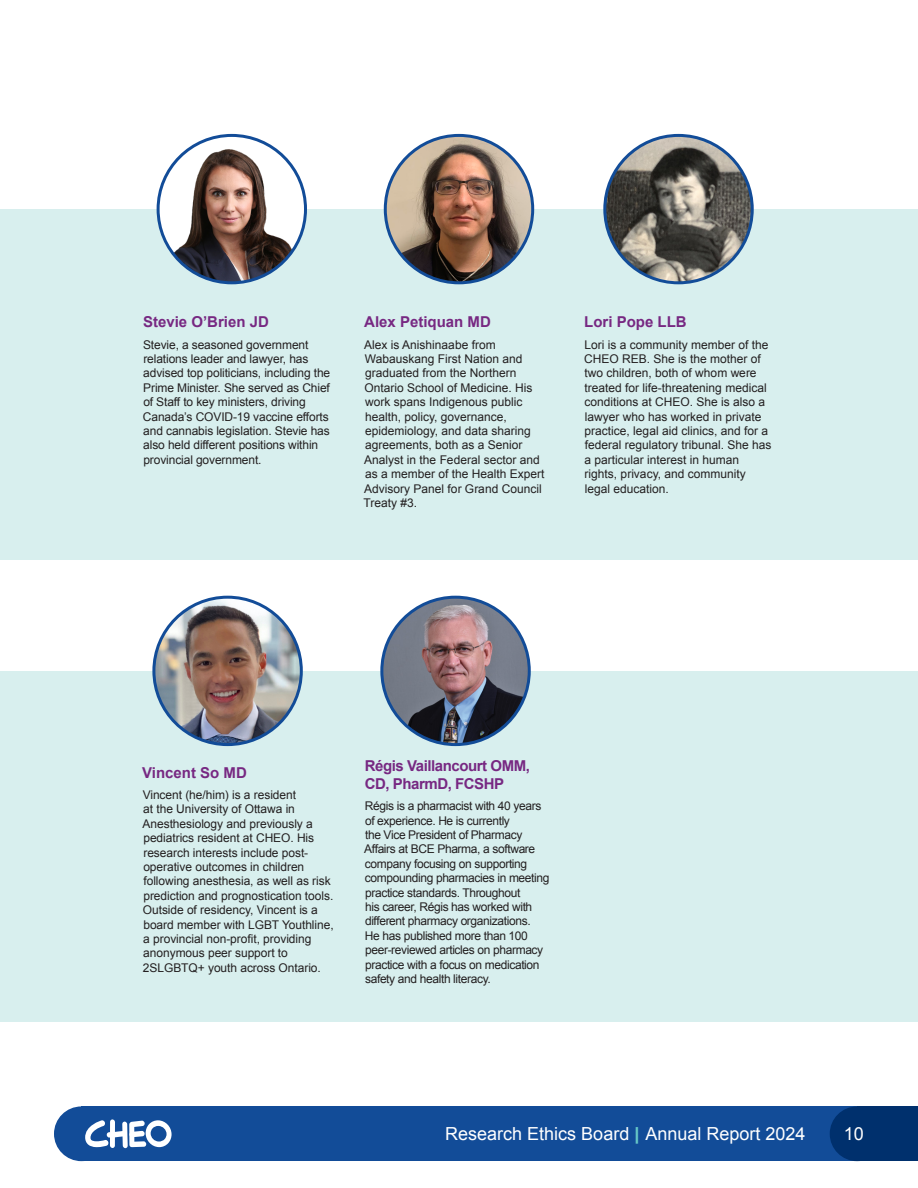
<style>
.page{position:relative;width:918px;height:1188px;background:#fff}
.page>*{position:absolute;margin:0;border:0;box-sizing:border-box;transform-origin:0 0}
.t1{font:18px "Arial";color:#fff}
.REB-Member_Name{font:700 15px "Arial";color:#772882}
.REB-Member_Name-2{font:700 15px/18px "Arial";letter-spacing:-.03em;color:#772882}
.REB-Member_Bio{font:12px/14.4px "Arial";letter-spacing:-.005em;color:#231f20}
.REB-Member_Bio-2{font:12px/14.4px "Arial";letter-spacing:-.03em;color:#231f20}
.REB-Member_Name-3{font:12px/14.4px "Arial";letter-spacing:-.01em;color:#231f20}
.s1{font-weight:900;color:#66c7c7}
</style>
<div class="page">
<div style="left:54px;top:1106px;width:55px;height:55px;background:#124c98;border-radius:50%"></div>
<div style="left:81px;top:1106px;width:837px;height:55px;background:#124c98"></div>
<div style="left:830px;top:1106px;width:54px;height:55px;background:#00306d;border-radius:50%"></div>
<div style="left:857px;top:1106px;width:61px;height:55px;background:#00306d"></div>
<svg style="left:85px;top:1119px;width:87px;height:29px"></svg>
<div style="left:0;top:209px;width:918px;height:351px;background:#d8efee"></div>
<div style="left:0;top:671px;width:918px;height:351px;background:#d8efee"></div>
<img style="left:382px;top:597px;width:147px;height:148px;border-radius:74px">
<div style="left:380px;top:596px;width:151px;height:150px;border:3px solid #124c98;border-radius:50%"></div>
<img style="left:385px;top:135px;width:148px;height:148px;border-radius:74px">
<div style="left:384px;top:134px;width:150px;height:150px;border:3px solid #124c98;border-radius:50%"></div>
<img style="left:154px;top:597px;width:147px;height:148px;border-radius:74px">
<div style="left:152px;top:596px;width:151px;height:150px;border:3px solid #124c98;border-radius:50%"></div>
<img style="left:605px;top:135px;width:147px;height:148px;border-radius:74px">
<div style="left:603px;top:134px;width:151px;height:150px;border:3px solid #124c98;border-radius:50%"></div>
<img style="left:158px;top:135px;width:148px;height:148px;border-radius:74px">
<div style="left:157px;top:134px;width:150px;height:150px;border:3px solid #124c98;border-radius:50%"></div>
<h2 class="REB-Member_Name" style="left:143px;top:312px;width:127px">Stevie O’Brien JD</h2>
<h2 class="REB-Member_Name-3" style="left:143px;top:337px;width:189px">Stevie, a seasoned government relations leader and lawyer, has advised top politicians, including the Prime Minister. She served as Chief of Staff to key ministers, driving Canada’s COVID-19 vaccine efforts and cannabis legislation. Stevie has also held different positions within provincial government.</h2>
<h2 class="REB-Member_Name" style="left:364px;top:312px;width:128px">Alex Petiquan MD</h2>
<p class="REB-Member_Bio" style="left:363px;top:337px;width:182px">Alex is Anishinaabe from<br>Wabauskang First Nation and graduated from the Northern<br>Ontario School of Medicine. His work spans Indigenous public health, policy, governance, epidemiology, and data sharing agreements, both as a Senior<br>Analyst in the Federal sector and as a member of the Health Expert<br>Advisory Panel for Grand Council<br>Treaty #3.</p>
<h2 class="REB-Member_Name" style="left:584px;top:312px;width:104px">Lori Pope LLB</h2>
<p class="REB-Member_Bio" style="left:584px;top:337px;width:189px">Lori is a community member of the<br>CHEO REB. She is the mother of two children, both of whom were treated for life-threatening medical conditions at CHEO. She is also a lawyer who has worked in private practice, legal aid clinics, and for a federal regulatory tribunal. She has a particular interest in human rights, privacy, and community legal education.</p>
<h2 class="REB-Member_Name" style="left:142px;top:763px;width:106px">Vincent So MD</h2>
<p class="REB-Member_Bio" style="left:143px;top:788px;width:193px">Vincent (he/him) is a resident<br>at the University of Ottawa in Anesthesiology and previously a pediatrics resident at CHEO. His research interests include post&shy;operative outcomes in children following anesthesia, as well as risk prediction and prognostication tools.<br>Outside of residency, Vincent is a board member with LGBT Youthline, a provincial non-profit, providing anonymous peer support to 2SLGBTQ+ youth across Ontario.</p>
<h2 class="REB-Member_Name-2" style="left:365px;top:757px;width:167px">Régis Vaillancourt OMM,<br>CD, PharmD, FCSHP</h2>
<p class="REB-Member_Bio-2" style="left:364px;top:799px;width:187px">Régis is a pharmacist with 40 years of experience. He is currently<br>the Vice President of Pharmacy<br>Affairs at BCE Pharma, a software company focusing on supporting compounding pharmacies in meeting practice standards. Throughout<br>his career, Régis has worked with different pharmacy organizations.<br>He has published more than 100 peer-reviewed articles on pharmacy practice with a focus on medication safety and health literacy.</p>
<h1 class="t1" style="left:445px;top:1122px;width:362px">Research Ethics Board <span class="s1">|</span> Annual Report 2024</h1>
<h1 class="t1" style="left:844px;top:1122px;width:22px">10</h1>
</div>
